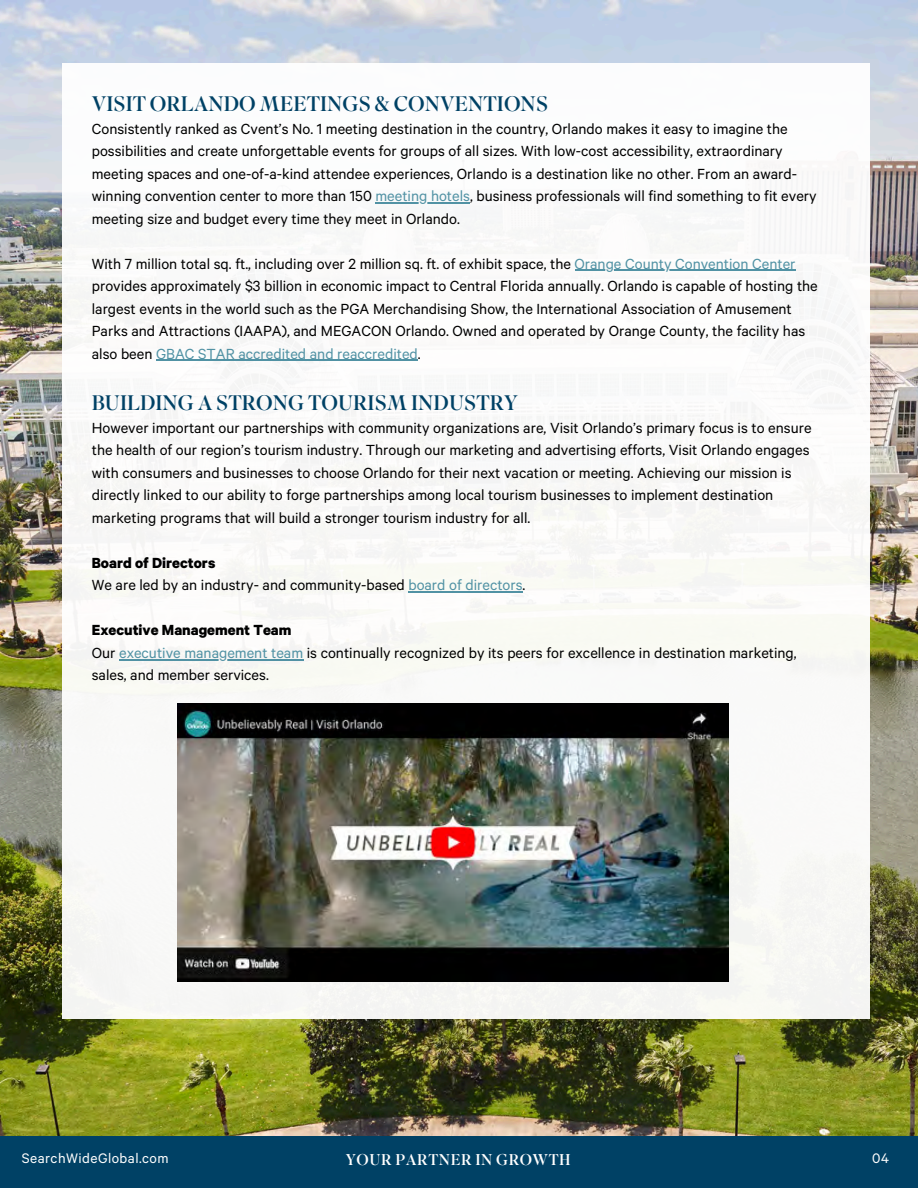
<style>
.page{position:relative;width:918px;height:1188px;background:#fff}
.page>*{position:absolute;margin:0;border:0;box-sizing:border-box;transform-origin:0 0}
.t1{font:21px "Superior Title";color:#004165}
.t2{font:16.5px/22.5px "Calibre";color:#000}
.t3{font:700 16.5px "Calibre";color:#000}
.t4{font:15.6px "Calibre";letter-spacing:.03em;color:#fff}
.t5{font:15.6px "Superior Title";letter-spacing:.03em;color:#fff}
.s1{color:#5192a4}
</style>
<div class="page">
<img style="left:0;top:0;width:918px;height:1136px">
<div style="left:0;top:1136px;width:918px;height:52px;background:#004165"></div>
<div style="left:62px;top:64px;width:808px;height:955px;background:#fff"></div>
<hr style="left:375px;top:202px;width:95px;height:1px;background:#5192a4">
<hr style="left:575px;top:270px;width:220px;height:1px;background:#5192a4">
<hr style="left:156px;top:360px;width:262px;height:1px;background:#5192a4">
<hr style="left:408px;top:591px;width:115px;height:2px;background:#5192a4">
<hr style="left:119px;top:659px;width:184px;height:1px;background:#5192a4">
<img style="left:178px;top:704px;width:551px;height:277px">
<p class="t1" style="left:92px;top:90px;width:458px">VISIT ORLANDO MEETINGS &amp; CONVENTIONS</p>
<p class="t2" style="left:92px;top:118px;width:726px">Consistently ranked as Cvent’s No. 1 meeting destination in the country, Orlando makes it easy to imagine the possibilities and create unforgettable events for groups of all sizes. With low-cost accessibility, extraordinary meeting spaces and one-of-a-kind attendee experiences, Orlando is a destination like no other. From an award&shy;winning convention center to more than 150 <span class="s1">meeting hotels</span>, business professionals will find something to fit every</p>
<p class="t2" style="left:92px;top:208px;width:370px">meeting size and budget every time they meet in Orlando.</p>
<p class="t2" style="left:92px;top:253px;width:705px">With 7 million total sq. ft., including over 2 million sq. ft. of exhibit space, the <span class="s1">Orange County Convention Center</span></p>
<p class="t2" style="left:92px;top:276px;width:728px">provides approximately $3 billion in economic impact to Central Florida annually. Orlando is capable of hosting the largest events in the world such as the PGA Merchandising Show, the International Association of Amusement Parks and Attractions (IAAPA), and MEGACON Orlando. Owned and operated by Orange County, the facility has also been <span class="s1">GBAC STAR accredited and reaccredited</span>.</p>
<p class="t1" style="left:92px;top:390px;width:428px">BUILDING A STRONG TOURISM INDUSTRY</p>
<p class="t2" style="left:92px;top:417px;width:721px">However important our partnerships with community organizations are, Visit Orlando’s primary focus is to ensure</p>
<p class="t2" style="left:92px;top:440px;width:719px">the health of our region’s tourism industry. Through our marketing and advertising efforts, Visit Orlando engages with consumers and businesses to choose Orlando for their next vacation or meeting. Achieving our mission is directly linked to our ability to forge partnerships among local tourism businesses to implement destination marketing programs that will build a stronger tourism industry for all.</p>
<p class="t3" style="left:92px;top:555px;width:125px">Board of Directors</p>
<p class="t2" style="left:92px;top:575px;width:435px">We are led by an industry- and community-based <span class="s1">board of directors</span>.</p>
<p class="t3" style="left:92px;top:623px;width:201px">Executive Management Team</p>
<p class="t2" style="left:92px;top:642px;width:706px">Our <span class="s1">executive management team</span> is continually recognized by its peers for excellence in destination marketing,</p>
<p class="t2" style="left:92px;top:665px;width:179px">sales, and member services.</p>
<p class="t4" style="left:22px;top:1151px;width:148px">SearchWideGlobal.com</p>
<h1 class="t5" style="left:346px;top:1150px;width:226px">YOUR PARTNER IN GROWTH</h1>
<p class="t4" style="left:872px;top:1151px;width:18px">04</p>
</div>
